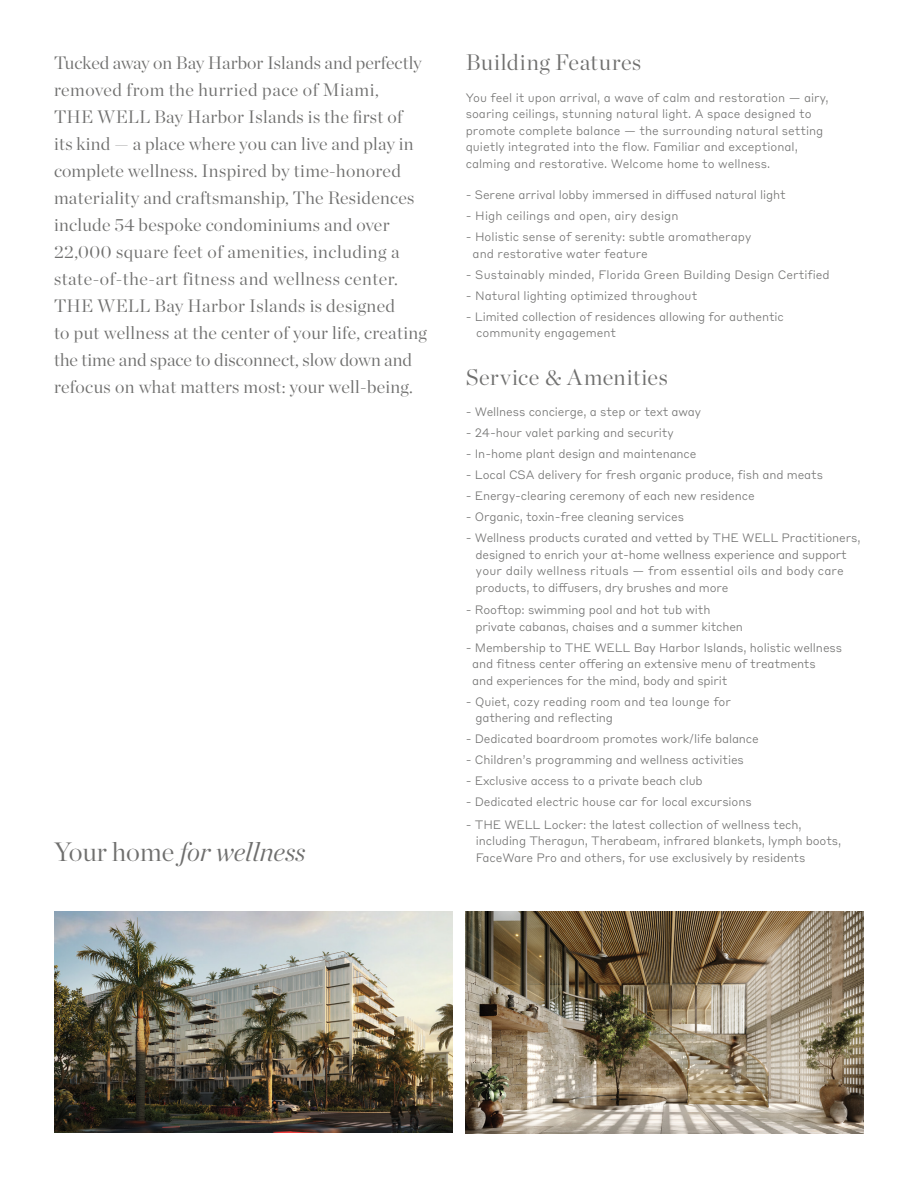
<style>
.page{position:relative;width:918px;height:1188px;background:#fff}
.page>*{position:absolute;margin:0;border:0;box-sizing:border-box;transform-origin:0 0}
.t1{font:italic 300 26.55px "Chronicle Display";color:#6f6f6e}
.t2{font:300 22.5px "Chronicle Display";letter-spacing:.025em;color:#6f6f6e}
.t3{font:300 18px/27px "Chronicle Display";letter-spacing:.015em;color:#6f6f6e}
.t4{font:300 12px/16.5px "Styrene B";letter-spacing:-.01em;color:#6f6f6e}
.t5{font:300 12px "Styrene B";letter-spacing:.01em;color:#6f6f6e}
.s1{font-style:normal}
</style>
<div class="page">
<img style="left:466px;top:912px;width:398px;height:221px">
<img style="left:54px;top:911px;width:398px;height:222px">
<p class="t3" style="left:54px;top:48px;width:374px">Tucked away on Bay Harbor Islands and perfectly removed from the hurried pace of Miami,<br>THE WELL Bay Harbor Islands is the first of<br>its kind — a place where you can live and play in complete wellness. Inspired by time-honored materiality and craftsmanship, The Residences include 54 bespoke condominiums and over 22,000 square feet of amenities, including a state-of-the-art fitness and wellness center.<br>THE WELL Bay Harbor Islands is designed<br>to put wellness at the center of your life, creating the time and space to disconnect, slow down and refocus on what matters most: your well-being.</p>
<h1 class="t1" style="left:54px;top:831px;width:253px"><span class="s1">Your home</span> for wellness</h1>
<h2 class="t2" style="left:466px;top:45px;width:177px">Building Features</h2>
<p class="t4" style="left:466px;top:88px;width:364px">You feel it upon arrival, a wave of calm and restoration — airy, soaring ceilings, stunning natural light. A space designed to promote complete balance — the surrounding natural setting quietly integrated into the flow. Familiar and exceptional, calming and restorative. Welcome home to wellness.</p>
<p class="t4" style="left:466px;top:186px;width:321px">- Serene arrival lobby immersed in diffused natural light</p>
<p class="t5" style="left:466px;top:206px;width:214px">- High ceilings and open, airy design</p>
<p class="t4" style="left:473px;top:228px;width:280px;text-indent:-7px">- Holistic sense of serenity: subtle aromatherapy and restorative water feature</p>
<p class="t5" style="left:466px;top:265px;width:366px">- Sustainably minded, Florida Green Building Design Certified</p>
<p class="t4" style="left:466px;top:287px;width:233px">- Natural lighting optimized throughout</p>
<p class="t4" style="left:476px;top:308px;width:309px;text-indent:-10px">- Limited collection of residences allowing for authentic community engagement</p>
<h2 class="t2" style="left:466px;top:360px;width:204px">Service &amp; Amenities</h2>
<p class="t4" style="left:466px;top:403px;width:237px">- Wellness concierge, a step or text away</p>
<p class="t4" style="left:466px;top:424px;width:209px">- 24-hour valet parking and security</p>
<p class="t4" style="left:466px;top:445px;width:232px">- In-home plant design and maintenance</p>
<p class="t4" style="left:466px;top:466px;width:359px">- Local CSA delivery for fresh organic produce, fish and meats</p>
<p class="t4" style="left:466px;top:487px;width:291px">- Energy-clearing ceremony of each new residence</p>
<p class="t4" style="left:466px;top:508px;width:220px">- Organic, toxin-free cleaning services</p>
<p class="t4" style="left:476px;top:529px;width:387px;text-indent:-10px">- Wellness products curated and vetted by THE WELL Practitioners, designed to enrich your at-home wellness experience and support your daily wellness rituals — from essential oils and body care products, to diffusers, dry brushes and more</p>
<p class="t4" style="left:476px;top:601px;width:269px;text-indent:-10px">- Rooftop: swimming pool and hot tub with private cabanas, chaises and a summer kitchen</p>
<p class="t4" style="left:472px;top:638px;width:371px;text-indent:-7px">- Membership to THE WELL Bay Harbor Islands, holistic wellness and fitness center offering an extensive menu of treatments<br>and experiences for the mind, body and spirit</p>
<p class="t4" style="left:476px;top:692px;width:257px;text-indent:-10px">- Quiet, cozy reading room and tea lounge for gathering and reflecting</p>
<p class="t4" style="left:466px;top:730px;width:295px">- Dedicated boardroom promotes work/life balance</p>
<p class="t4" style="left:466px;top:751px;width:280px">- Children’s programming and wellness activities</p>
<p class="t4" style="left:466px;top:772px;width:239px">- Exclusive access to a private beach club</p>
<p class="t4" style="left:466px;top:793px;width:287px">- Dedicated electric house car for local excursions</p>
<p class="t4" style="left:476px;top:815px;width:367px;text-indent:-10px">- THE WELL Locker: the latest collection of wellness tech, including Theragun, Therabeam, infrared blankets, lymph boots,<br>FaceWare Pro and others, for use exclusively by residents</p>
</div>
